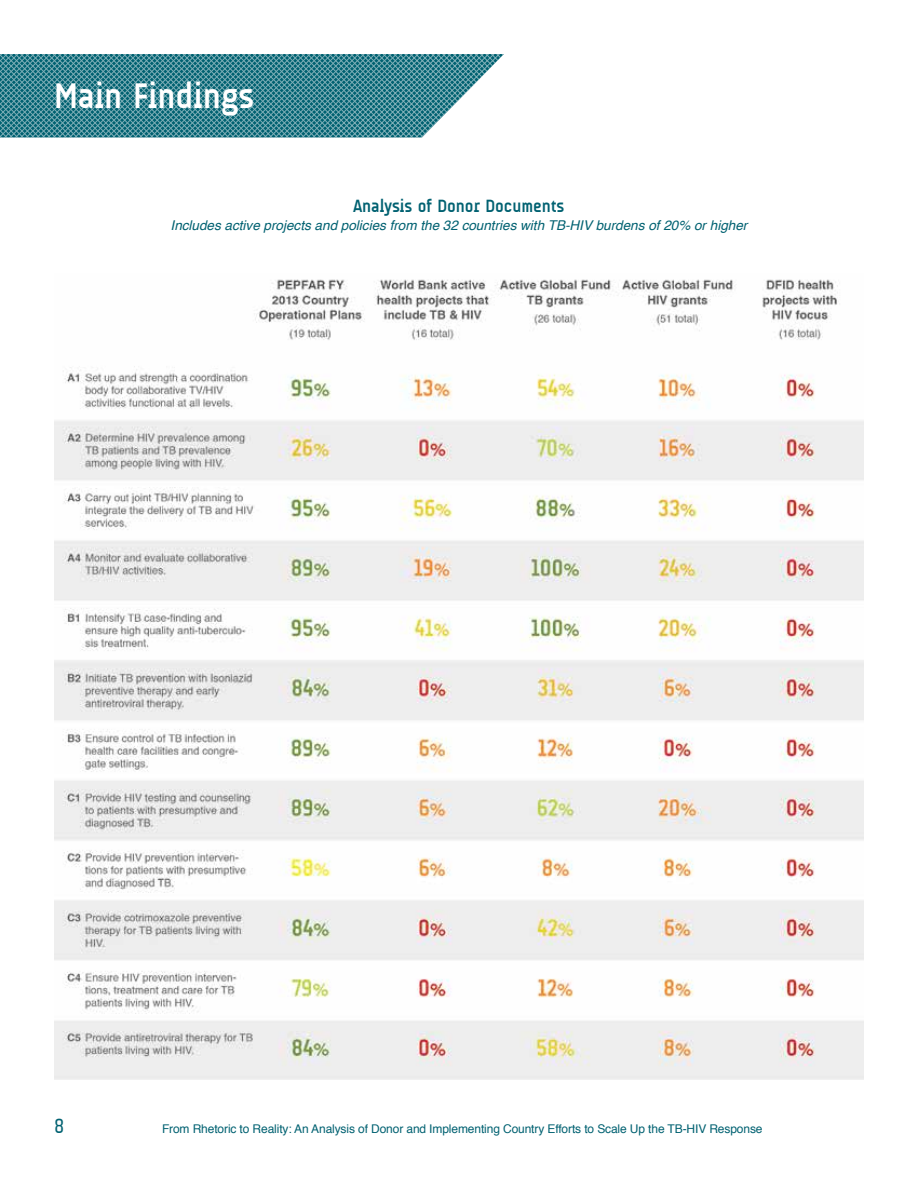
<style>
.page{position:relative;width:918px;height:1188px;background:#fff}
.page>*{position:absolute;margin:0;border:0;box-sizing:border-box;transform-origin:0 0}
.t1{font:700 36px "A Udimat";color:#fff}
.t2{font:21px "A Udimat";color:#006171}
.t3{font:700 18px "A Udimat";color:#006171}
.t4{font:italic 13.5px "Helvetica";color:#006171}
.t5{font:12px "Helvetica";letter-spacing:-.01em;color:#006171}
</style>
<div class="page">
<svg style="left:0;top:54px;width:504px;height:83px;background:#498e99"></svg>
<img style="left:54px;top:279px;width:810px;height:801px">
<h1 class="t1" style="left:54px;top:75px;width:202px">Main Findings</h1>
<h3 class="t3" style="left:354px;top:195px;width:212px">Analysis of Donor Documents</h3>
<p class="t4" style="left:171px;top:214px;width:578px">Includes active projects and policies from the 32 countries with TB-HIV burdens of 20% or higher</p>
<h2 class="t2" style="left:54px;top:1114px;width:12px">8</h2>
<p class="t5" style="left:162px;top:1120px;width:602px">From Rhetoric to Reality: An Analysis of Donor and Implementing Country Efforts to Scale Up the TB-HIV Response</p>
</div>
